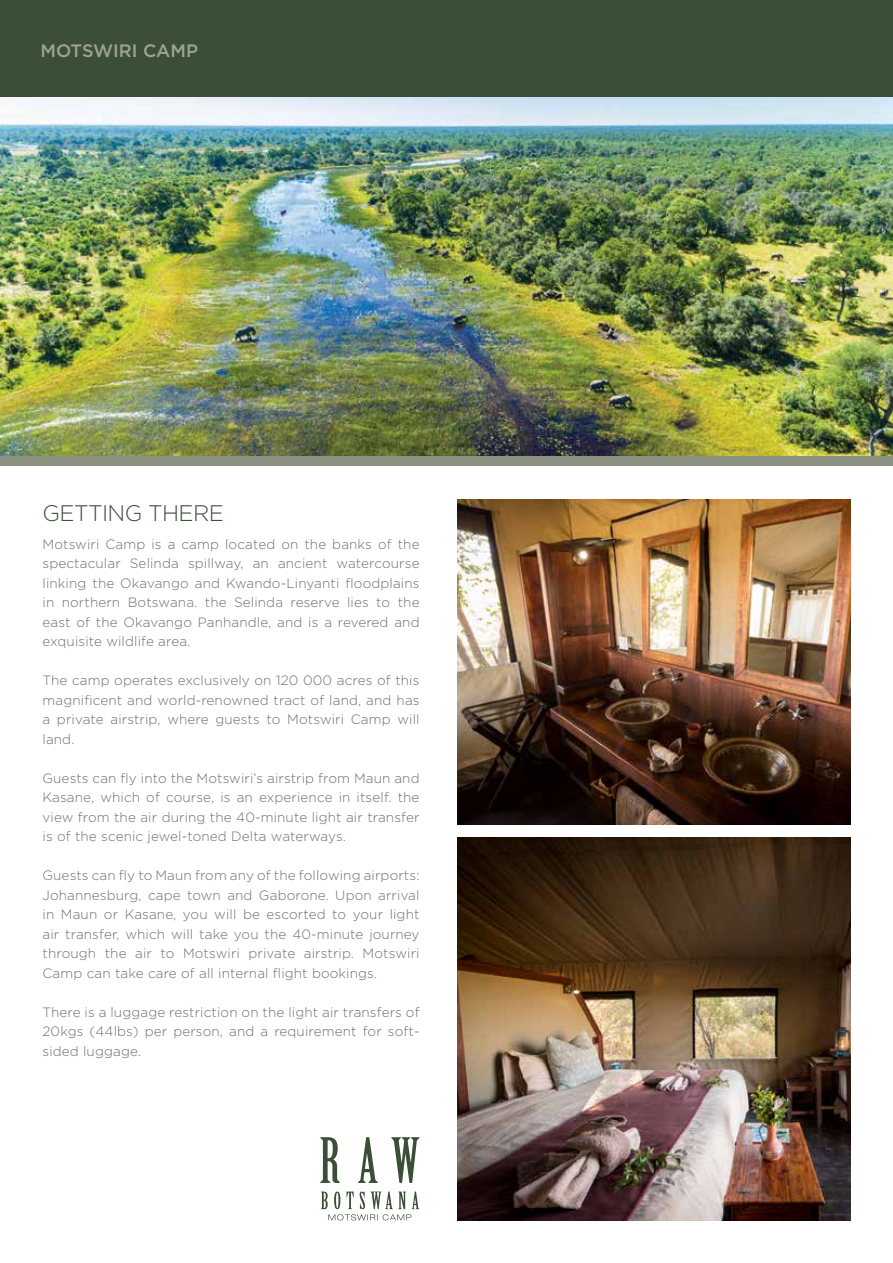
<style>
.page{position:relative;width:893px;height:1263px;background:#fff}
.page>*{position:absolute;margin:0;border:0;box-sizing:border-box;transform-origin:0 0}
.t1{font:300 22.5px "Gotham";color:#3b4f36}
.t2{font:500 18px "Gotham";color:#9da295}
.t3{font:300 13.5px/19.5px "Gotham";letter-spacing:.01em;color:#6d6e71;text-align:justify}
</style>
<div class="page">
<img style="left:0;top:96px;width:893px;height:360px">
<div style="left:0;top:456px;width:893px;height:9px;background:#8a9181"></div>
<div style="left:0;top:0;width:893px;height:96px;background:#3b4f36"></div>
<img style="left:457px;top:500px;width:393px;height:325px">
<img style="left:457px;top:838px;width:393px;height:382px">
<svg style="left:320px;top:1137px;width:100px;height:46px"></svg>
<svg style="left:321px;top:1191px;width:98px;height:29px"></svg>
<h2 class="t2" style="left:40px;top:39px;width:159px">MOTSWIRI CAM P</h2>
<h1 class="t1" style="left:43px;top:499px;width:31px">GETTIN</h1>
<h1 class="t1" style="left:125px;top:499px;width:69px">G THERE</h1>
<p class="t3" style="left:43px;top:534px;width:379px">Motswiri Camp is a camp located on the banks of the spectacular Selinda spillway, an ancient watercourse linking the Okavango and Kwando-Linyanti floodplains in northern Botswana. the Selinda reserve lies to the east of the Okavango Panhandle, and is a revered and exquisite wildlife area.</p>
<p class="t3" style="left:43px;top:670px;width:379px">The camp operates exclusively on 120 000 acres of this magnificent and world-renowned tract of land, and has a private airstrip, where guests to Motswiri Camp will land.</p>
<p class="t3" style="left:43px;top:768px;width:379px">Guests can fly into the Motswiri’s airstrip from Maun and Kasane, which of course, is an experience in itself. the view from the air during the 40-minute light air transfer is of the scenic jewel-toned Delta waterways.</p>
<p class="t3" style="left:43px;top:865px;width:379px">Guests can fly to Maun from any of the following airports:<br>Johannesburg, cape town and Gaborone. Upon arrival in Maun or Kasane, you will be escorted to your light air transfer, which will take you the 40-minute journey through the air to Motswiri private airstrip. Motswiri Camp can take care of all internal flight bookings.</p>
<p class="t3" style="left:43px;top:1002px;width:379px">There is a luggage restriction on the light air transfers of 20kgs (44lbs) per person, and a requirement for soft&shy;sided luggage.</p>
</div>
